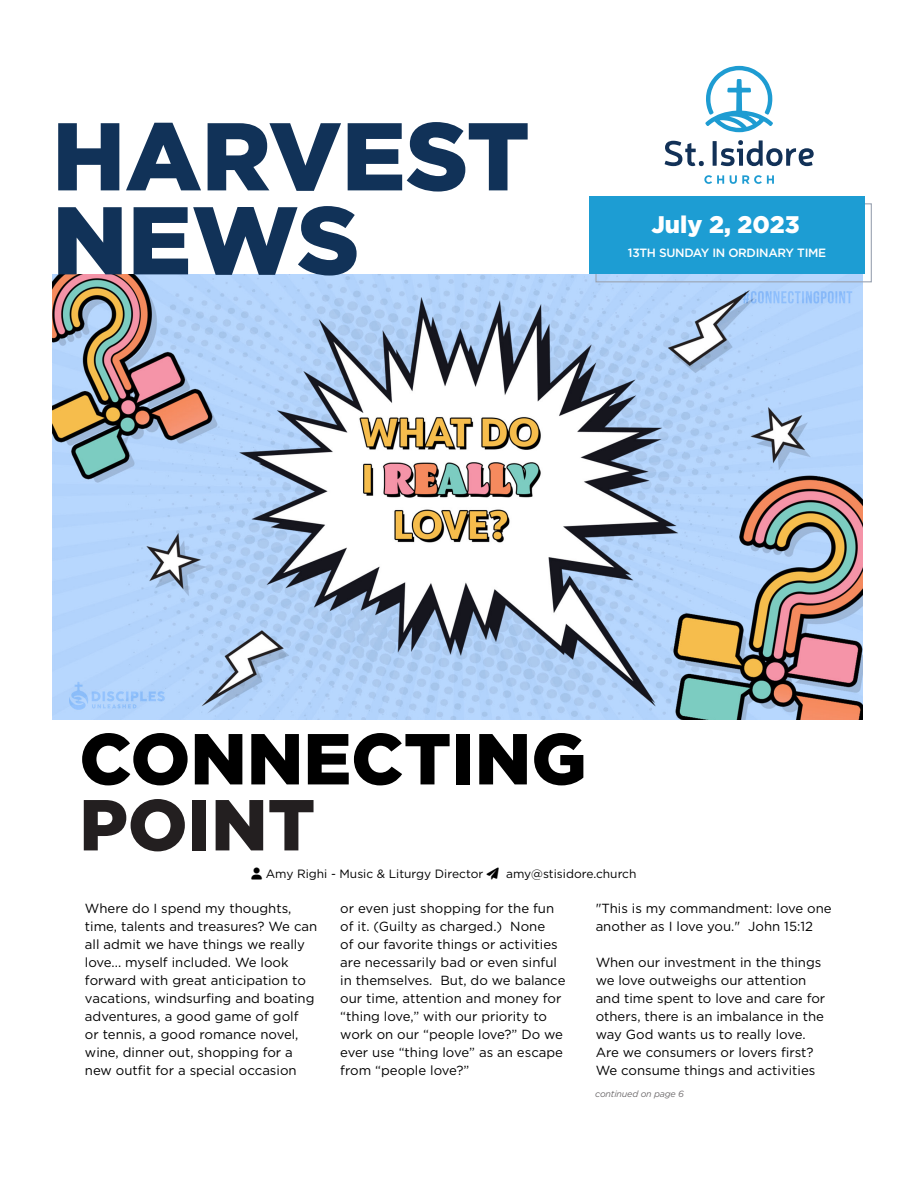
<style>
.page{position:relative;width:918px;height:1188px;background:#fff}
.page>*{position:absolute;margin:0;border:0;box-sizing:border-box;transform-origin:0 0}
.Paragraph_Style_2{font:900 96px "Gotham";color:#113258}
.t1{font:900 72px/66px "Gotham";color:#000}
.t2{font:900 24px "Gotham";color:#fff}
.t3{font:13.2px/18px "Gotham";color:#000}
.t4{font:12px "Gotham";color:#000}
.t5{font:500 12px "Gotham";letter-spacing:-.025em;color:#fff}
.Small_Detail_Footnot{font:italic 9px "Gotham";letter-spacing:-.02em;color:#6e6b6d}
.s1{color:#231f20}
</style>
<div class="page">
<img style="left:52px;top:275px;width:811px;height:444px">
<div style="left:595px;top:203px;width:277px;height:79px;border:1px solid #9ba4b2"></div>
<div style="left:590px;top:196px;width:275px;height:78px;background:#1d9dd3"></div>
<svg style="left:705px;top:66px;width:68px;height:66px"></svg>
<svg style="left:665px;top:140px;width:149px;height:26px"></svg>
<svg style="left:704px;top:175px;width:70px;height:9px"></svg>
<p class="Paragraph_Style_2" style="left:52px;top:90px;width:479px">HARVEST</p>
<p class="Paragraph_Style_2" style="left:52px;top:174px;width:309px">NEWS</p>
<p class="t2" style="left:651px;top:208px;width:150px">July 2, 2023</p>
<p class="t5" style="left:628px;top:244px;width:200px">13TH SUNDAY IN ORDINARY TIME</p>
<p class="t1" style="left:79px;top:725px;width:509px">CONNECTING<br><span class="s1">POINT</span></p>
<p class="t4" style="left:266px;top:866px;width:372px">Amy Righi - Music &amp; Liturgy Director ➢ amy@stisidore.church</p>
<p class="t3" style="left:85px;top:899px;width:234px">Where do I spend my thoughts, time, talents and treasures? We can all admit we have things we really love... myself included. We look forward with great anticipation to vacations, windsurfing and boating adventures, a good game of golf<br>or tennis, a good romance novel, wine, dinner out, shopping for a new outfit for a special occasion</p>
<p class="t3" style="left:340px;top:899px;width:227px">or even just shopping for the fun of it. (Guilty as charged.) None<br>of our favorite things or activities are necessarily bad or even sinful in themselves. But, do we balance our time, attention and money for “thing love,” with our priority to work on our “people love?” Do we ever use “thing love” as an escape from “people love?”</p>
<p class="t3" style="left:596px;top:899px;width:238px">"This is my commandment: love one another as I love you." John 15:12</p>
<p class="t3" style="left:596px;top:953px;width:231px">When our investment in the things we love outweighs our attention and time spent to love and care for others, there is an imbalance in the way God wants us to really love.<br>Are we consumers or lovers first?<br>We consume things and activities</p>
<p class="Small_Detail_Footnot" style="left:595px;top:1088px;width:90px">continued on page 6</p>
</div>
